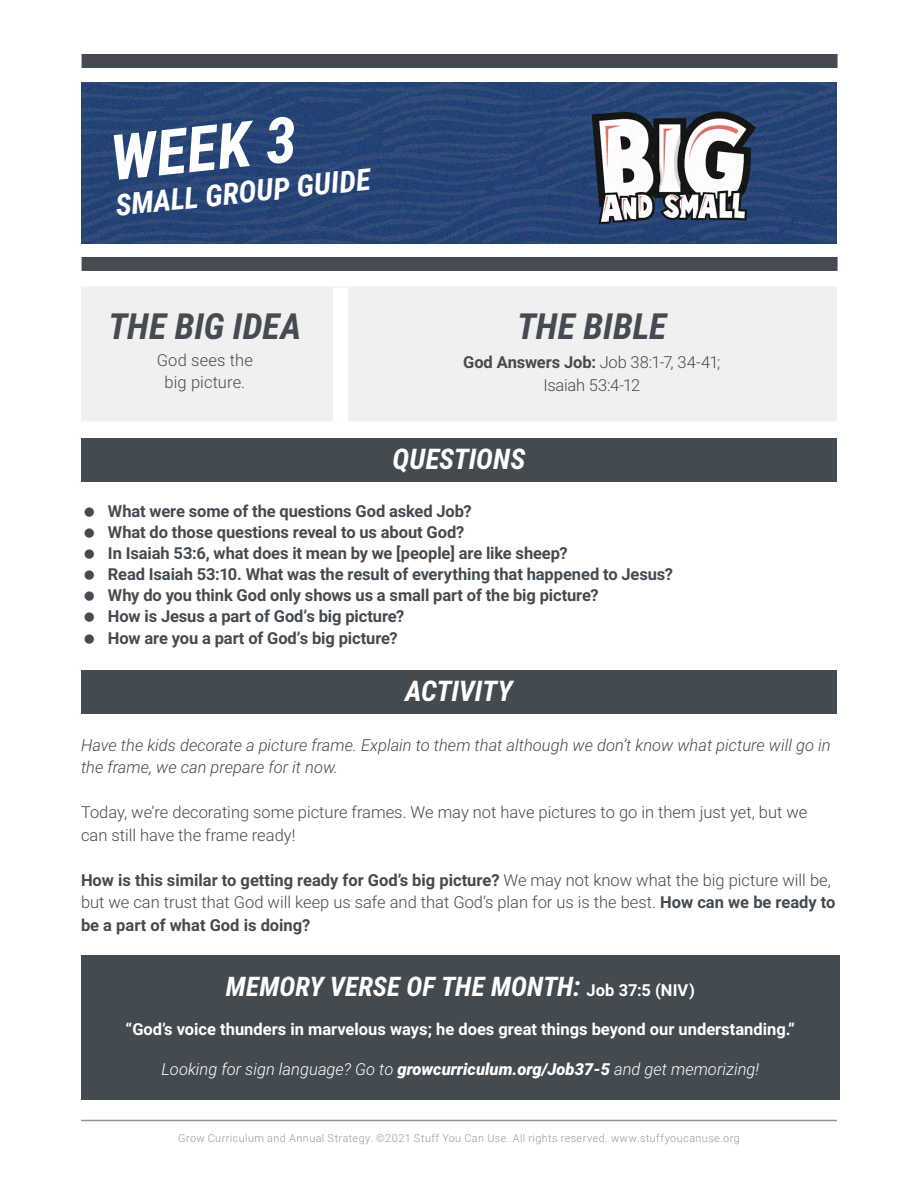
<style>
.page{position:relative;width:918px;height:1188px;background:#fff}
.page>*{position:absolute;margin:0;border:0;box-sizing:border-box;transform-origin:0 0}
.t1{font:italic 700 63px "Roboto Condensed";color:#fff}
.t2{font:italic 700 36px "Roboto Condensed";color:#454b51}
.t3{font:italic 700 30px "Roboto Condensed";color:#fff}
.t4{font:italic 700 28.5px "Roboto Condensed";letter-spacing:-.005em;color:#fff}
.t5{font:italic 700 27px "Roboto Condensed";letter-spacing:.005em;color:#fff}
.t6{font:300 16.5px/22.5px "Roboto";color:#434a50;text-align:center}
.t7{font:700 16.5px/21px "Roboto";letter-spacing:-.005em;color:#434a50}
.t8{font:italic 300 16.5px/22.5px "Roboto";color:#434a50}
.t9{font:700 16.5px "Roboto";color:#fff}
.t10{font:italic 300 16.5px "Roboto";color:#fff}
.t11{font:300 10.8px "Roboto";letter-spacing:.04em;color:#8f99a6}
.s1{font-weight:700}
.s2{font-family:"Roboto";font-style:normal;font-size:16.5px}
.s3{font-weight:900}
</style>
<div class="page">
<hr style="left:81px;top:1120px;width:756px;height:1px;background:#8d949e">
<div style="left:82px;top:54px;width:756px;height:14px;background:#454b51"></div>
<div style="left:82px;top:257px;width:756px;height:14px;background:#454b51"></div>
<img style="left:81px;top:83px;width:756px;height:160px">
<div style="left:81px;top:286px;width:756px;height:136px;background:#f0f0f0"></div>
<div style="left:333px;top:288px;width:15px;height:134px;background:#fff"></div>
<div style="left:81px;top:438px;width:756px;height:44px;background:#434a50"></div>
<div style="left:81px;top:670px;width:756px;height:44px;background:#434a50"></div>
<div style="left:81px;top:955px;width:759px;height:54px;background:#434a50"></div>
<div style="left:81px;top:996px;width:759px;height:44px;background:#434a50"></div>
<div style="left:81px;top:1035px;width:759px;height:45px;background:#434a50"></div>
<div style="left:81px;top:1055px;width:759px;height:44px;background:#434a50"></div>
<h1 class="t1" style="left:106px;top:114px;width:188px;rotate:-6deg">WEEK 3</h1>
<h1 class="t1" style="left:151px;top:113px;width:135px;rotate:-6deg">eek 3</h1>
<h3 class="t3" style="left:113px;top:185px;width:258px;rotate:-6deg">SMALL GROUP GUIDE</h3>
<h3 class="t3" style="left:114px;top:188px;width:258px;rotate:-6deg">SMALL GROUP GUIDE</h3>
<h2 class="t2" style="left:108px;top:301px;width:195px">THE BIG IDEA</h2>
<p class="t6" style="left:157px;top:348px;width:98px">God sees the big picture.</p>
<h2 class="t2" style="left:517px;top:301px;width:151px">THE BIBLE</h2>
<p class="t6" style="left:463px;top:351px;width:259px"><span class="s1">God Answers Job:</span> Job 38:1-7, 34-41;<br>Isaiah 53:4-12</p>
<h3 class="t4" style="left:393px;top:439px;width:134px">QUESTIONS</h3>
<p class="t7" style="left:108px;top:500px;width:567px">What were some of the questions God asked Job?<br>What do those questions reveal to us about God?<br>In Isaiah 53:6, what does it mean by we [people] are like sheep?<br>Read Isaiah 53:10. What was the result of everything that happened to Jesus?<br>Why do you think God only shows us a small part of the big picture?<br>How is Jesus a part of God’s big picture?</p>
<p class="t7" style="left:108px;top:627px;width:291px">How are you a part of God’s big picture?</p>
<h3 class="t4" style="left:405px;top:671px;width:109px">ACTIVITY</h3>
<p class="t8" style="left:81px;top:733px;width:751px">Have the kids decorate a picture frame. Explain to them that although we don’t know what picture will go in the frame, we can prepare for it now.</p>
<p class="t6" style="left:81px;top:800px;width:728px;text-align:left">Today, we’re decorating some picture frames. We may not have pictures to go in them just yet, but we can still have the frame ready!</p>
<p class="t6" style="left:81px;top:868px;width:756px;text-align:left"><span class="s1">How is this similar to getting ready for God’s big picture?</span> We may not know what the big picture will be, but we can trust that God will keep us safe and that God’s plan for us is the best. <span class="s1">How can we be ready to be a part of what God is doing?</span></p>
<h3 class="t5" style="left:226px;top:967px;width:470px">MEMORY VERSE OF THE MONTH: <span class="s2">Job 37:5 (NIV)</span></h3>
<p class="t9" style="left:126px;top:1018px;width:671px">“God’s voice thunders in marvelous ways; he does great things beyond our understanding.”</p>
<p class="t10" style="left:161px;top:1058px;width:599px">Looking for sign language? Go to <span class="s3">growcurriculum.org/Job37-5</span> and get memorizing!</p>
<p class="t11" style="left:178px;top:1131px;width:563px">Grow Curriculum and Annual Strategy. ©2021 Stuff You Can Use. All rights reserved. www.stuffyoucanuse.org</p>
</div>
